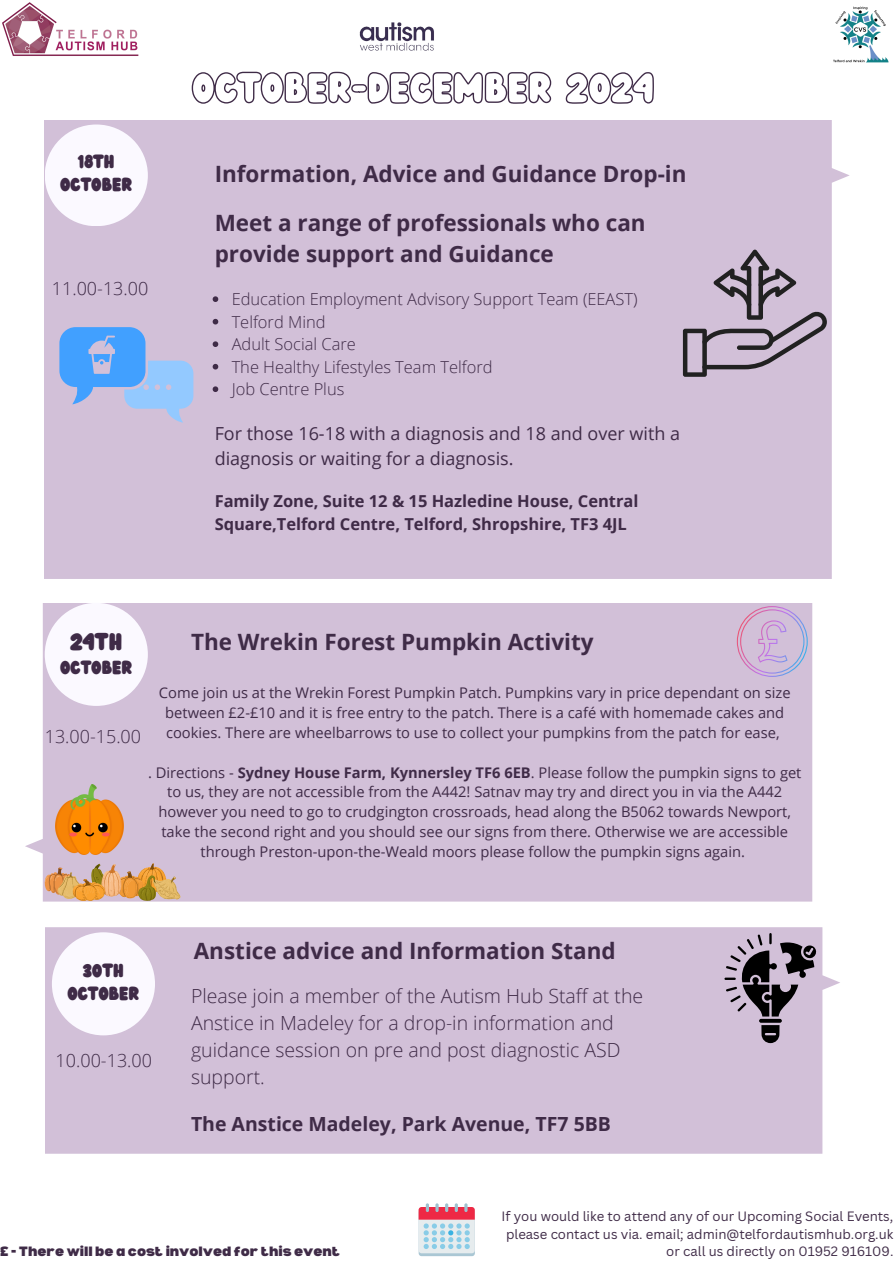
<style>
.page{position:relative;width:894px;height:1264px;background:#fff}
.page>*{position:absolute;margin:0;border:0;box-sizing:border-box;transform-origin:0 0}
.t1{font:700 22.5px/30.3px "Open Sans";color:#3f2b47}
.t2{font:21px "Wedges";color:#3f2b47}
.t3{font:300 19.5px/27px "Open Sans";color:#3f2b47}
.t4{font:700 19.5px "Open Sans";color:#3f2b47}
.t5{font:18px/24.8px "Open Sans";color:#3f2b47}
.t6{font:300 18px "Open Sans";color:#3f2b47}
.t7{font:300 16.5px "Open Sans";color:#3f2b47}
.t8{font:700 16.5px/22.5px "Open Sans";color:#3f2b47}
.t9{font:16.5px/22.5px "Wedges";color:#3f2b47;text-align:center}
.t10{font:14.7px/19.8px "Open Sans";color:#3f2b47;text-align:center}
.t11{font:13.2px/17.5px "Canva Sans";color:#3f2b47;text-align:center}
.t12{font:900 13.2px "Bernoru";color:#3f2b47}
.s1{font-weight:700}
</style>
<div class="page">
<div style="left:418px;top:1209px;width:56px;height:47px;background:linear-gradient(to right,#bad1db,#bcd2dc);border-radius:3px"></div>
<div style="left:418px;top:1206px;width:56px;height:47px;background:#e6ecee;border-radius:3px"></div>
<svg style="left:418px;top:1203px;width:56px;height:45px"></svg>
<div style="left:44px;top:120px;width:805px;height:459px;background:#d2c0d8"></div>
<img style="left:2px;top:2px;width:137px;height:54px">
<img style="left:833px;top:6px;width:56px;height:57px">
<img style="left:362px;top:22px;width:71px;height:6px">
<div style="left:45px;top:124px;width:103px;height:102px;background:#fbf9ff;border-radius:50%"></div>
<div style="left:25px;top:603px;width:787px;height:298px;background:#d2c0d8"></div>
<div style="left:45px;top:603px;width:103px;height:103px;background:#fbf9ff;border-radius:50%"></div>
<div style="left:45px;top:927px;width:795px;height:226px;background:#d2c0d8"></div>
<div style="left:52px;top:932px;width:103px;height:103px;background:#fbf9ff;border-radius:50%"></div>
<svg style="left:682px;top:250px;width:144px;height:127px;background:#afa1b4"></svg>
<svg style="left:59px;top:327px;width:134px;height:95px;background:#90b6ee"></svg>
<img style="left:56px;top:784px;width:67px;height:70px">
<svg style="left:44px;top:863px;width:137px;height:38px;background:#d5a97d"></svg>
<svg style="left:724px;top:933px;width:92px;height:110px;background:#938697"></svg>
<svg style="left:191px;top:28px;width:463px;height:77px"></svg>
<svg style="left:212px;top:296px;width:6px;height:6px"></svg>
<svg style="left:212px;top:319px;width:6px;height:5px"></svg>
<svg style="left:212px;top:341px;width:6px;height:6px"></svg>
<svg style="left:212px;top:364px;width:6px;height:5px"></svg>
<svg style="left:212px;top:386px;width:6px;height:6px"></svg>
<svg style="left:736px;top:606px;width:71px;height:71px;background:#ccb6d6"></svg>
<h6 class="t9" style="left:60px;top:151px;width:73px">18TH<br>OCTOBER</h6>
<h2 class="t6" style="left:52px;top:275px;width:98px">11.00-13.00</h2>
<h4 class="t2" style="left:70px;top:626px;width:54px">24TH</h4>
<h4 class="t9" style="left:60px;top:656px;width:73px">OCTOBER</h4>
<p class="t1" style="left:214px;top:158px;width:473px">Information, Advice and Guidance Drop-in</p>
<p class="t1" style="left:214px;top:207px;width:432px">Meet a range of professionals who can provide support and Guidance</p>
<p class="t7" style="left:231px;top:288px;width:407px">Education Employment Advisory Support Team (EEAST)</p>
<h4 class="t7" style="left:231px;top:310px;width:95px">Telford Mind</h4>
<h5 class="t7" style="left:231px;top:333px;width:126px">Adult Social Care</h5>
<h6 class="t7" style="left:231px;top:355px;width:262px">The Healthy Lifestyles Team Telford</h6>
<p class="t7" style="left:231px;top:378px;width:114px">Job Centre Plus</p>
<p class="t5" style="left:214px;top:420px;width:467px">For those 16-18 with a diagnosis and 18 and over with a diagnosis or waiting for a diagnosis.</p>
<h6 class="t8" style="left:214px;top:489px;width:425px">Family Zone, Suite 12 &amp; 15 Hazledine House, Central<br>Square,Telford Centre, Telford, Shropshire, TF3 4JL</h6>
<p class="t1" style="left:191px;top:626px;width:404px">The Wrekin Forest Pumpkin Activity</p>
<p class="t6" style="left:45px;top:723px;width:98px">13.00-15.00</p>
<h4 class="t10" style="left:159px;top:682px;width:633px">Come join us at the Wrekin Forest Pumpkin Patch. Pumpkins vary in price dependant on size between £2-£10 and it is free entry to the patch. There is a café with homemade cakes and cookies. There are wheelbarrows to use to collect your pumpkins from the patch for ease,</h4>
<h2 class="t10" style="left:148px;top:762px;width:654px">. Directions - <span class="s1">Sydney House Farm, Kynnersley TF6 6EB</span>. Please follow the pumpkin signs to get to us, they are not accessible from the A442! Satnav may try and direct you in via the A442 however you need to go to crudgington crossroads, head along the B5062 towards Newport, take the second right and you should see our signs from there. Otherwise we are accessible through Preston-upon-the-Weald moors please follow the pumpkin signs again.</h2>
<p class="t9" style="left:68px;top:960px;width:73px">30TH<br>OCTOBER</p>
<p class="t6" style="left:56px;top:1048px;width:98px">10.00-13.00</p>
<h4 class="t1" style="left:194px;top:935px;width:423px">Anstice advice and Information Stand</h4>
<p class="t3" style="left:191px;top:981px;width:453px">Please join a member of the Autism Hub Staff at the Anstice in Madeley for a drop-in information and guidance session on pre and post diagnostic ASD support.</p>
<p class="t4" style="left:191px;top:1109px;width:421px">The Anstice Madeley, Park Avenue, TF7 5BB</p>
<h2 class="t11" style="left:501px;top:1206px;width:393px">If you would like to attend any of our Upcoming Social Events, please contact us via. email; admin@telfordautismhub.org.uk</h2>
<p class="t12" style="left:0;top:1243px;width:341px">£ - There will be a cost involved for this event</p>
<h2 class="t11" style="left:666px;top:1242px;width:228px">or call us directly on 01952 916109.</h2>
</div>
